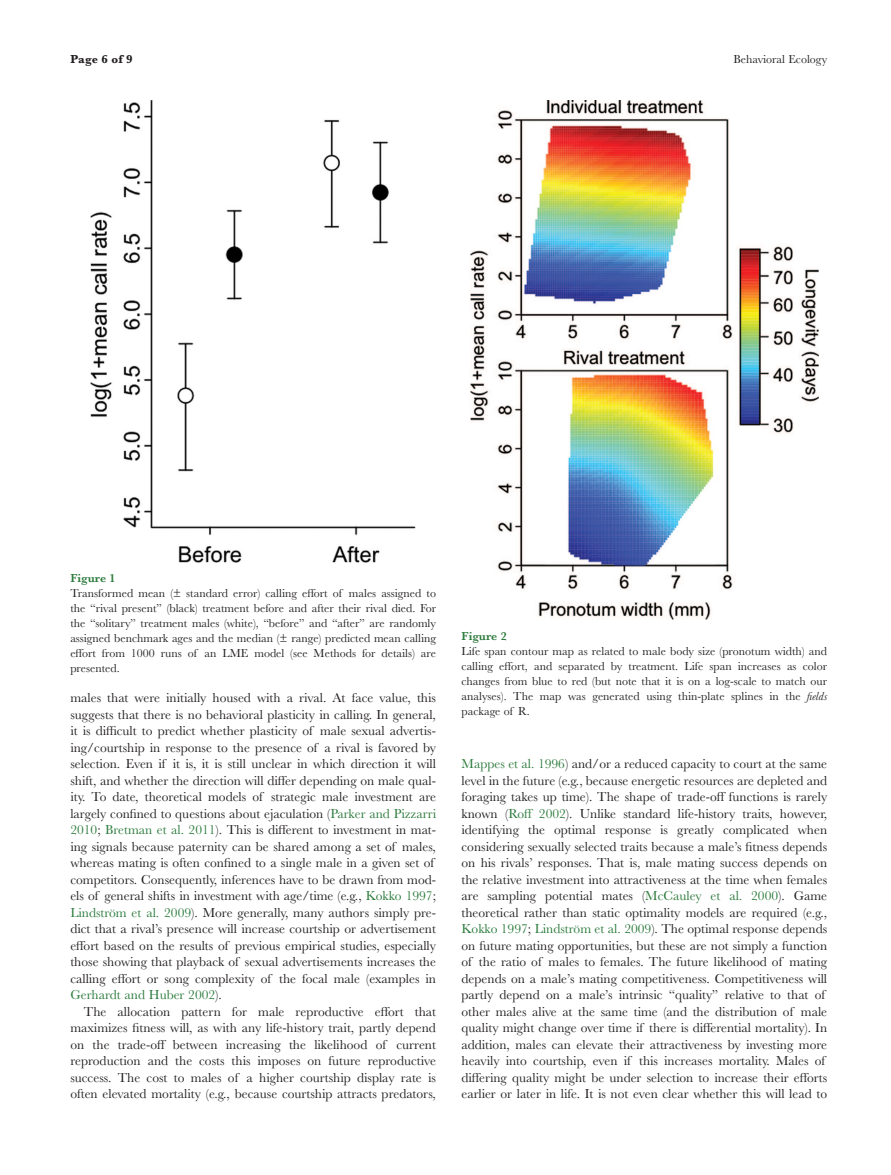
<style>
.page{position:relative;width:891px;height:1175px;background:#fff}
.page>*{position:absolute;margin:0;border:0;box-sizing:border-box;transform-origin:0 0}
.t1{font:13.5px/16.5px "Baskerville MT Std";color:#231f20}
.t2{font:12px/15px "Baskerville MT Std";color:#231f20;text-align:justify}
.t3{font:600 12px "Baskerville MT Std";color:#2a7a3b}
.t4{font:700 12px "Baskerville MT Std";letter-spacing:.01em;color:#231f20}
.s1{color:#2a7a3b}
.s2{font-style:italic}
</style>
<div class="page">
<img style="left:470px;top:101px;width:349px;height:519px">
<img style="left:91px;top:101px;width:325px;height:461px">
<p class="t4" style="left:70px;top:52px;width:64px">Page 6 of 9</p>
<p class="t2" style="left:733px;top:52px;width:95px">Behavioral Ecology</p>
<p class="t3" style="left:70px;top:571px;width:47px">Figure 1</p>
<p class="t2" style="left:70px;top:586px;width:367px">Transformed mean (± standard error) calling effort of males assigned to the “rival present” (black) treatment before and after their rival died. For the “solitary” treatment males (white), “before” and “after” are randomly assigned benchmark ages and the median (± range) predicted mean calling effort from 1000 runs of an LME model (see Methods for details) are presented.</p>
<p class="t1" style="left:70px;top:689px;width:367px">males that were initially housed with a rival. At face value, this suggests that there is no behavioral plasticity in calling. In general, it is difficult to predict whether plasticity of male sexual advertis&shy;ing/courtship in response to the presence of a rival is favored by selection. Even if it is, it is still unclear in which direction it will shift, and whether the direction will differ depending on male qual&shy;ity. To date, theoretical models of strategic male investment are largely confined to questions about ejaculation (<span class="s1">Parker and Pizzarri 2010</span>; <span class="s1">Bretman et al. 2011</span>). This is different to investment in mat&shy;ing signals because paternity can be shared among a set of males, whereas mating is often confined to a single male in a given set of competitors. Consequently, inferences have to be drawn from mod&shy;els of general shifts in investment with age/time (e.g., <span class="s1">Kokko 1997</span>; <span class="s1">Lindström et al. 2009</span>). More generally, many authors simply pre&shy;dict that a rival’s presence will increase courtship or advertisement effort based on the results of previous empirical studies, especially those showing that playback of sexual advertisements increases the calling effort or song complexity of the focal male (examples in <span class="s1">Gerhardt and Huber 2002</span>).</p>
<p class="t1" style="left:70px;top:1003px;width:367px;text-align:justify;text-indent:14px">The allocation pattern for male reproductive effort that maximizes fitness will, as with any life-history trait, partly depend on the trade-off between increasing the likelihood of current reproduction and the costs this imposes on future reproductive success. The cost to males of a higher courtship display rate is often elevated mortality (e.g., because courtship attracts predators,</p>
<p class="t3" style="left:462px;top:629px;width:47px">Figure 2</p>
<p class="t2" style="left:462px;top:643px;width:367px">Life span contour map as related to male body size (pronotum width) and calling effort, and separated by treatment. Life span increases as color changes from blue to red (but note that it is on a log-scale to match our analyses). The map was generated using thin-plate splines in the <span class="s2">fields </span>package of R.</p>
<p class="t1" style="left:462px;top:755px;width:367px"><span class="s1">Mappes et al. 1996</span>) and/or a reduced capacity to court at the same level in the future (e.g., because energetic resources are depleted and foraging takes up time). The shape of trade-off functions is rarely known (<span class="s1">Roff 2002</span>). Unlike standard life-history traits, however, identifying the optimal response is greatly complicated when considering sexually selected traits because a male’s fitness depends on his rivals’ responses. That is, male mating success depends on the relative investment into attractiveness at the time when females are sampling potential mates (<span class="s1">McCauley et al. 2000</span>). Game theoretical rather than static optimality models are required (e.g., <span class="s1">Kokko 1997</span>; <span class="s1">Lindström et al. 2009</span>). The optimal response depends on future mating opportunities, but these are not simply a function of the ratio of males to females. The future likelihood of mating depends on a male’s mating competitiveness. Competitiveness will partly depend on a male’s intrinsic “quality” relative to that of other males alive at the same time (and the distribution of male quality might change over time if there is differential mortality). In addition, males can elevate their attractiveness by investing more heavily into courtship, even if this increases mortality. Males of differing quality might be under selection to increase their efforts earlier or later in life. It is not even clear whether this will lead to</p>
</div>
